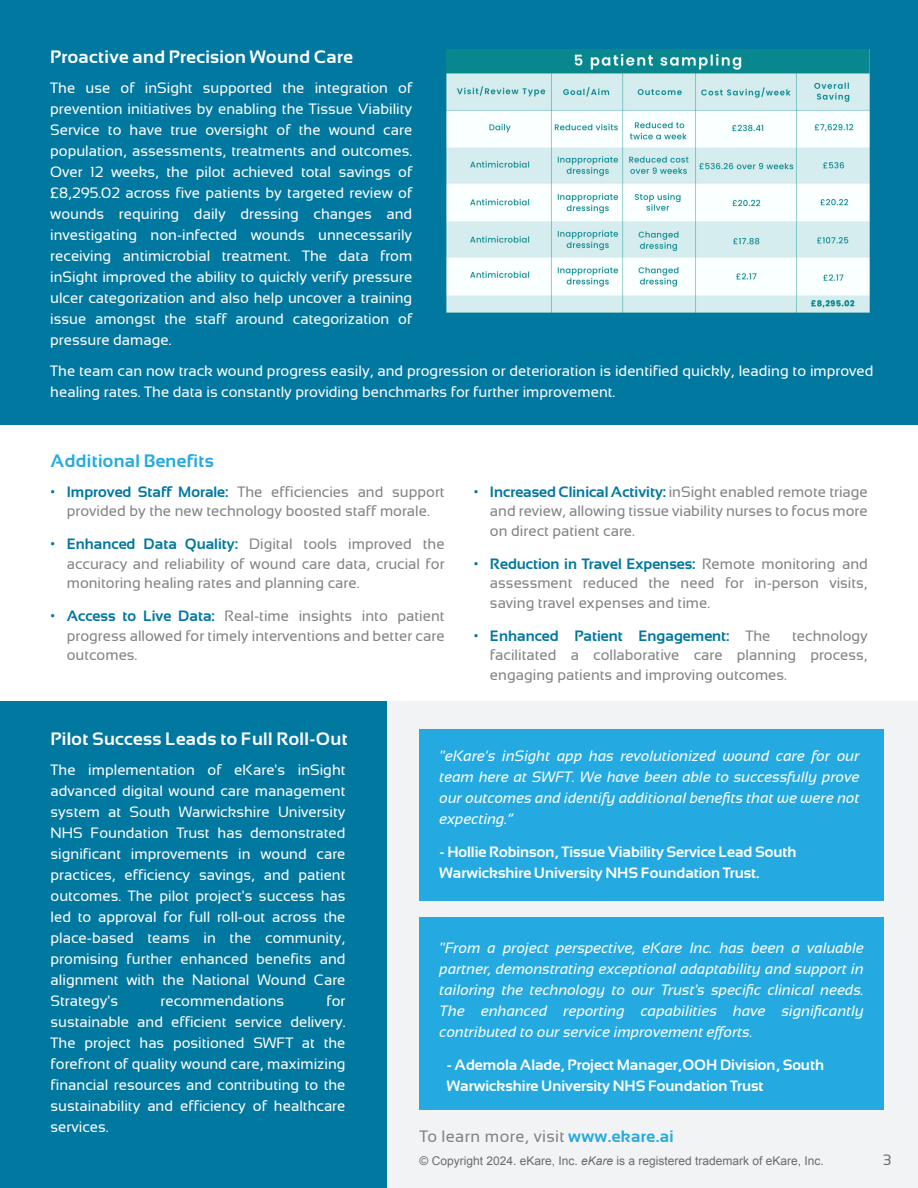
<style>
.page{position:relative;width:918px;height:1188px;background:#fff}
.page>*{position:absolute;margin:0;border:0;box-sizing:border-box;transform-origin:0 0}
.t1{font:700 18px "Sansation";letter-spacing:.02em;color:#fff}
.t2{font:700 18px "Sansation";letter-spacing:.02em;color:#24aae1}
.t3{font:16.5px "Sansation";letter-spacing:.02em;color:#808285}
.t4{font:15px/21px "Sansation";color:#fff;text-align:justify}
.t5{font:15px/19.5px "Sansation";color:#808285;text-align:justify}
.t6{font:italic 15px/21px "Sansation";color:#fff;text-align:justify}
.t7{font:700 15px/21px "Sansation";color:#fff}
.t8{font:700 15px "Sansation";color:#0078a0}
.t9{font:15px "Sansation";color:#6b6b6b}
.t10{font:12px "Arial";color:#6b6b6b}
.s1{font-weight:700;color:#0078a0}
.s2{font-weight:400;color:#808285}
.s3{font-weight:700;color:#24aae1}
.s4{font-style:italic}
</style>
<div class="page">
<div style="left:0;top:701px;width:918px;height:487px;background:#f2f3f4"></div>
<div style="left:0;top:701px;width:386px;height:487px;background:#0078a0"></div>
<div style="left:0;top:0;width:918px;height:425px;background:#0078a0"></div>
<img style="left:447px;top:49px;width:423px;height:263px">
<div style="left:419px;top:729px;width:465px;height:171px;background:#24aae1"></div>
<div style="left:419px;top:917px;width:465px;height:193px;background:#24aae1"></div>
<p class="t1" style="left:50px;top:47px;width:304px">Proactive and Precision Wound Care</p>
<p class="t4" style="left:50px;top:78px;width:364px">The use of inSight supported the integration of prevention initiatives by enabling the Tissue Viability Service to have true oversight of the wound care population, assessments, treatments and outcomes.<br>Over 12 weeks, the pilot achieved total savings of £8,295.02 across five patients by targeted review of wounds requiring daily dressing changes and investigating non-infected wounds unnecessarily receiving antimicrobial treatment. The data from inSight improved the ability to quickly verify pressure ulcer categorization and also help uncover a training issue amongst the staff around categorization of pressure damage.</p>
<p class="t4" style="left:50px;top:361px;width:825px">The team can now track wound progress easily, and progression or deterioration is identified quickly, leading to improved healing rates. The data is constantly providing benchmarks for further improvement.</p>
<p class="t2" style="left:51px;top:450px;width:165px">Additional Benefits</p>
<p class="t5" style="left:51px;top:482px;width:396px;text-align:center"><span class="s1">• Improved Staff Morale:</span> The efficiencies and support provided by the new technology boosted staff morale.</p>
<p class="t5" style="left:67px;top:534px;width:379px;text-indent:-16px"><span class="s1">• Enhanced Data Quality:</span> Digital tools improved the accuracy and reliability of wound care data, crucial for monitoring healing rates and planning care.</p>
<p class="t5" style="left:67px;top:606px;width:379px;text-indent:-16px"><span class="s1">• Access to Live Data:</span> Real-time insights into patient progress allowed for timely interventions and better care outcomes.</p>
<p class="t5" style="left:490px;top:482px;width:379px;text-indent:-16px"><span class="s1">• Increased Clinical Activity:</span> inSight enabled remote triage and review, allowing tissue viability nurses to focus more on direct patient care.</p>
<p class="t5" style="left:490px;top:554px;width:379px;text-indent:-16px"><span class="s1">• Reduction in Travel Expenses:</span> Remote monitoring and assessment reduced the need for in-person visits, saving travel expenses and time.</p>
<p class="t8" style="left:474px;top:627px;width:298px">• Enhanced Patient Engagement: <span class="s2">The</span></p>
<p class="t5" style="left:490px;top:626px;width:379px;text-indent:302px">technology facilitated a collaborative care planning process, engaging patients and improving outcomes.</p>
<p class="t1" style="left:51px;top:729px;width:299px">Pilot Success Leads to Full Roll-Out</p>
<p class="t4" style="left:51px;top:759px;width:296px">The implementation of eKare's inSight advanced digital wound care management system at South Warwickshire University NHS Foundation Trust has demonstrated significant improvements in wound care practices, efficiency savings, and patient outcomes. The pilot project's success has led to approval for full roll-out across the place-based teams in the community, promising further enhanced benefits and alignment with the National Wound Care Strategy's</p>
<p class="t4" style="left:51px;top:990px;width:297px;text-indent:276px">for sustainable and efficient service delivery.<br>The project has positioned SWFT at the forefront of quality wound care, maximizing financial resources and contributing to the sustainability and efficiency of healthcare services.</p>
<p class="t4" style="left:160px;top:990px;width:125px">recommendations</p>
<p class="t6" style="left:440px;top:745px;width:421px">"eKare's inSight app has revolutionized wound care for our team here at SWFT. We have been able to successfully prove our outcomes and identify additional benefits that we were not expecting.”</p>
<p class="t7" style="left:440px;top:842px;width:358px">- Hollie Robinson, Tissue Viability Service Lead South<br>Warwickshire University NHS Foundation Trust.</p>
<p class="t6" style="left:440px;top:938px;width:426px">"From a project perspective, eKare Inc. has been a valuable partner, demonstrating exceptional adaptability and support in tailoring the technology to our Trust's specific clinical needs.<br>The enhanced reporting capabilities have significantly contributed to our service improvement efforts.</p>
<p class="t7" style="left:447px;top:1054px;width:379px">- Ademola Alade, Project Manager,OOH Division, South<br>Warwickshire University NHS Foundation Trust</p>
<p class="t3" style="left:420px;top:1128px;width:256px">To learn more, visit <span class="s3">www.ekare.ai</span></p>
<p class="t10" style="left:420px;top:1152px;width:406px">© Copyright 2024. eKare, Inc. <span class="s4">eKare</span> is a registered trademark of eKare, Inc.</p>
<p class="t9" style="left:883px;top:1151px;width:10px">3</p>
</div>
